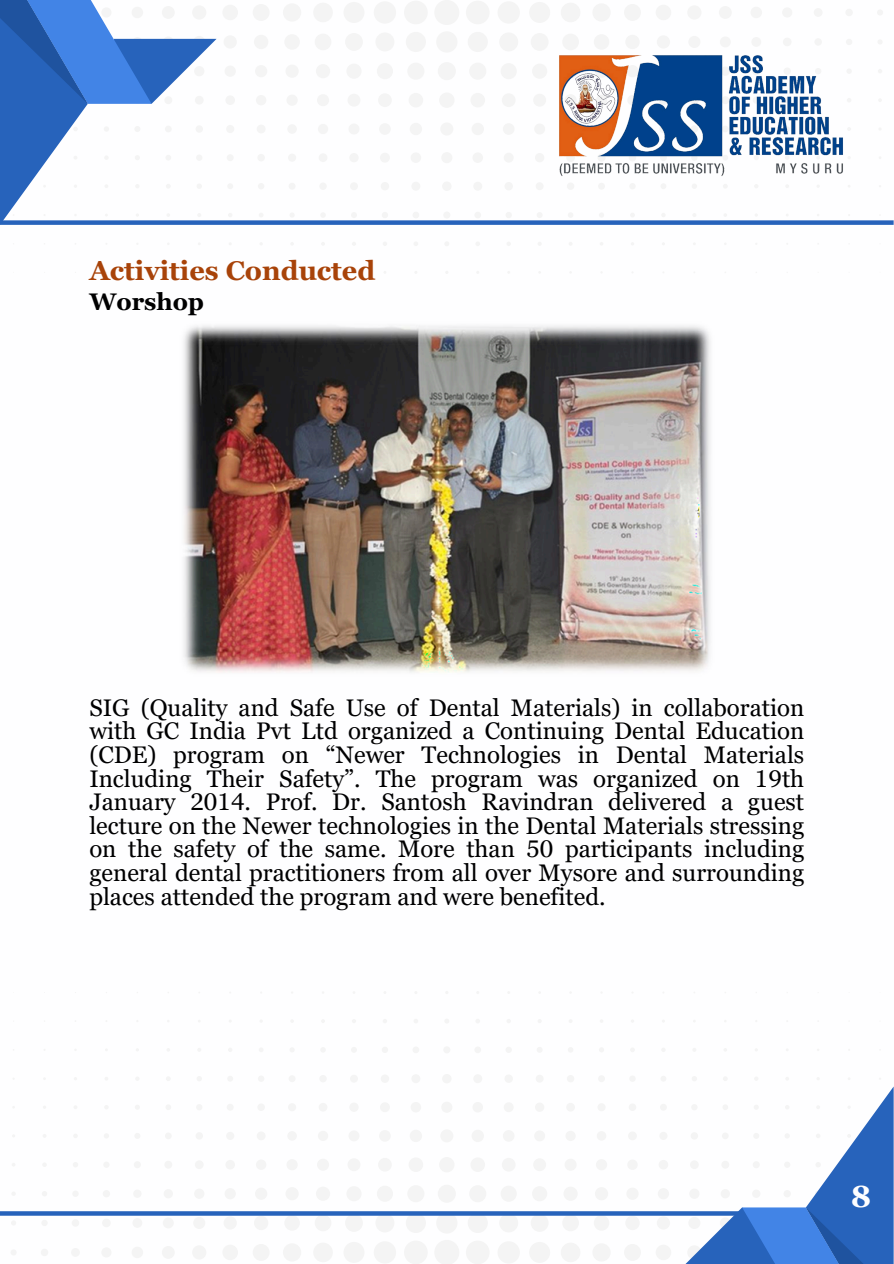
<style>
.page{position:relative;width:894px;height:1264px;background:#fff}
.page>*{position:absolute;margin:0;border:0;box-sizing:border-box;transform-origin:0 0}
.t1{font:700 30.6px "Georgia Pro";color:#fefeff}
.t2{font:700 27px "Georgia Pro";color:#a84309}
.t3{font:24px/23.7px "Georgia Pro";color:#000;text-align:justify}
.t4{font:700 24px "Georgia Pro";color:#000}
</style>
<div class="page">
<svg style="left:75px;top:0;width:808px;height:273px"></svg>
<svg style="left:0;top:0;width:216px;height:220px"></svg>
<svg style="left:0;top:991px;width:881px;height:272px"></svg>
<svg style="left:677px;top:1086px;width:216px;height:177px"></svg>
<svg style="left:0;top:1211px;width:740px;height:4px;background:#326bbe"></svg>
<img style="left:549px;top:45px;width:303px;height:141px">
<div style="left:0;top:220px;width:893px;height:5px;background:#2763bb"></div>
<img style="left:183px;top:325px;width:528px;height:348px">
<h1 class="t2" style="left:89px;top:255px;width:287px">Activities Conducted</h1>
<p class="t4" style="left:89px;top:288px;width:116px">Worshop</p>
<h2 class="t3" style="left:89px;top:695px;width:716px">SIG (Quality and Safe Use of Dental Materials) in collaboration with GC India Pvt Ltd organized a Continuing Dental Education (CDE) program on “Newer Technologies in Dental Materials Including Their Safety”. The program was organized on 19th January 2014. Prof. Dr. Santosh Ravindran delivered a guest lecture on the Newer technologies in the Dental Materials stressing on the safety of the same. More than 50 participants including general dental practitioners from all over Mysore and surrounding places attended the program and were benefited.</h2>
<p class="t1" style="left:850px;top:1178px;width:21px">8</p>
</div>
